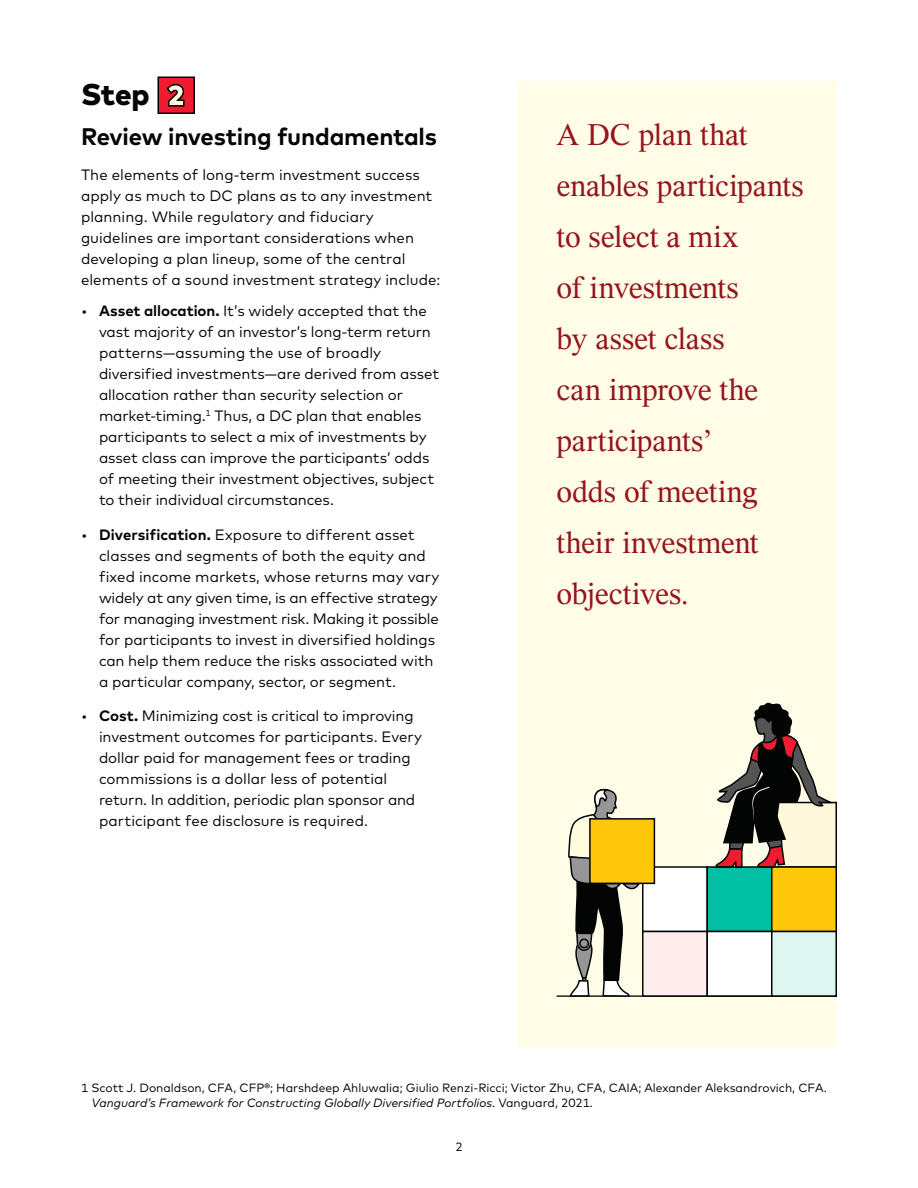
<style>
.page{position:relative;width:918px;height:1188px;background:#fff}
.page>*{position:absolute;margin:0;border:0;box-sizing:border-box;transform-origin:0 0}
.Pull_quote{font:31.5px/51px "Thorndale AMT";letter-spacing:-.005em;color:#96141c}
.Body_text__10pt{font:800 30px "Mark Pro";color:#050505}
.A_Headline{font:700 24px "Mark Pro";letter-spacing:-.01em;color:#050505}
.Body_text__10pt-2{font:15px/21px "Mark Pro";letter-spacing:-.005em;color:#050505}
.Footnote{font:12px/15px "Mark Pro";color:#000}
.Page_number_-_center{font:12px "Mark Pro";color:#000}
.s1{font-weight:700}
.s2{font-style:italic}
</style>
<div class="page">
<div style="left:158px;top:76px;width:37px;height:38px;background:#ed1c2f;border:2px solid #050505"></div>
<svg style="left:166px;top:83px;width:19px;height:24px"></svg>
<div style="left:518px;top:81px;width:319px;height:967px;background:#fffde8"></div>
<div style="left:771px;top:802px;width:66px;height:66px;background:#fff7db;border:2px solid #030505"></div>
<hr style="left:557px;top:995px;width:280px;height:2px;background:#241f21">
<div style="left:642px;top:866px;width:66px;height:66px;background:#fff"></div>
<div style="left:706px;top:866px;width:66px;height:66px;background:#00bfa3;border:2px solid #030505"></div>
<div style="left:771px;top:866px;width:66px;height:66px;background:#ffc709;border:2px solid #030505"></div>
<div style="left:642px;top:931px;width:66px;height:66px;background:#ffeded;border:2px solid #030505"></div>
<div style="left:706px;top:931px;width:66px;height:66px;background:#fff;border:2px solid #030505"></div>
<div style="left:771px;top:931px;width:66px;height:66px;background:#def5f0;border:2px solid #030505"></div>
<svg style="left:566px;top:789px;width:74px;height:208px"></svg>
<div style="left:589px;top:818px;width:66px;height:66px;background:#ffc709;border:2px solid #030505"></div>
<svg style="left:714px;top:702px;width:118px;height:167px"></svg>
<p class="Body_text__10pt" style="left:81px;top:71px;width:70px">Step</p>
<p class="A_Headline" style="left:81px;top:118px;width:357px">Review investing fundamentals</p>
<p class="Body_text__10pt-2" style="left:81px;top:163px;width:361px">The elements of long-term investment success apply as much to DC plans as to any investment planning. While regulatory and fiduciary guidelines are important considerations when developing a plan lineup, some of the central elements of a sound investment strategy include:</p>
<p class="Body_text__10pt-2" style="left:99px;top:299px;width:342px;text-indent:-18px">• <span class="s1">Asset allocation.</span> It’s widely accepted that the vast majority of an investor’s long-term return patterns—assuming the use of broadly diversified investments—are derived from asset allocation rather than security selection or market-timing.<sup>1</sup> Thus, a DC plan that enables participants to select a mix of investments by asset class can improve the participants’ odds of meeting their investment objectives, subject to their individual circumstances.</p>
<p class="Body_text__10pt-2" style="left:99px;top:523px;width:342px;text-indent:-18px">• <span class="s1">Diversification.</span> Exposure to different asset classes and segments of both the equity and fixed income markets, whose returns may vary widely at any given time, is an effective strategy for managing investment risk. Making it possible for participants to invest in diversified holdings can help them reduce the risks associated with a particular company, sector, or segment.</p>
<p class="Body_text__10pt-2" style="left:99px;top:704px;width:325px;text-indent:-18px">• <span class="s1">Cost.</span> Minimizing cost is critical to improving investment outcomes for participants. Every dollar paid for management fees or trading commissions is a dollar less of potential return. In addition, periodic plan sponsor and participant fee disclosure is required.</p>
<p class="Pull_quote" style="left:557px;top:108px;width:249px">A DC plan that enables participants to select a mix<br>of investments<br>by asset class<br>can improve the participants’<br>odds of meeting their investment objectives.</p>
<p class="Footnote" style="left:92px;top:1079px;width:737px;text-indent:-10px">1 Scott J. Donaldson, CFA, CFP®; Harshdeep Ahluwalia; Giulio Renzi-Ricci; Victor Zhu, CFA, CAIA; Alexander Aleksandrovich, CFA.<br><span class="s2">Vanguard’s Framework for Constructing Globally Diversified Portfolios</span>. Vanguard, 2021.</p>
<p class="Page_number_-_center" style="left:455px;top:1138px;width:9px">2</p>
</div>
